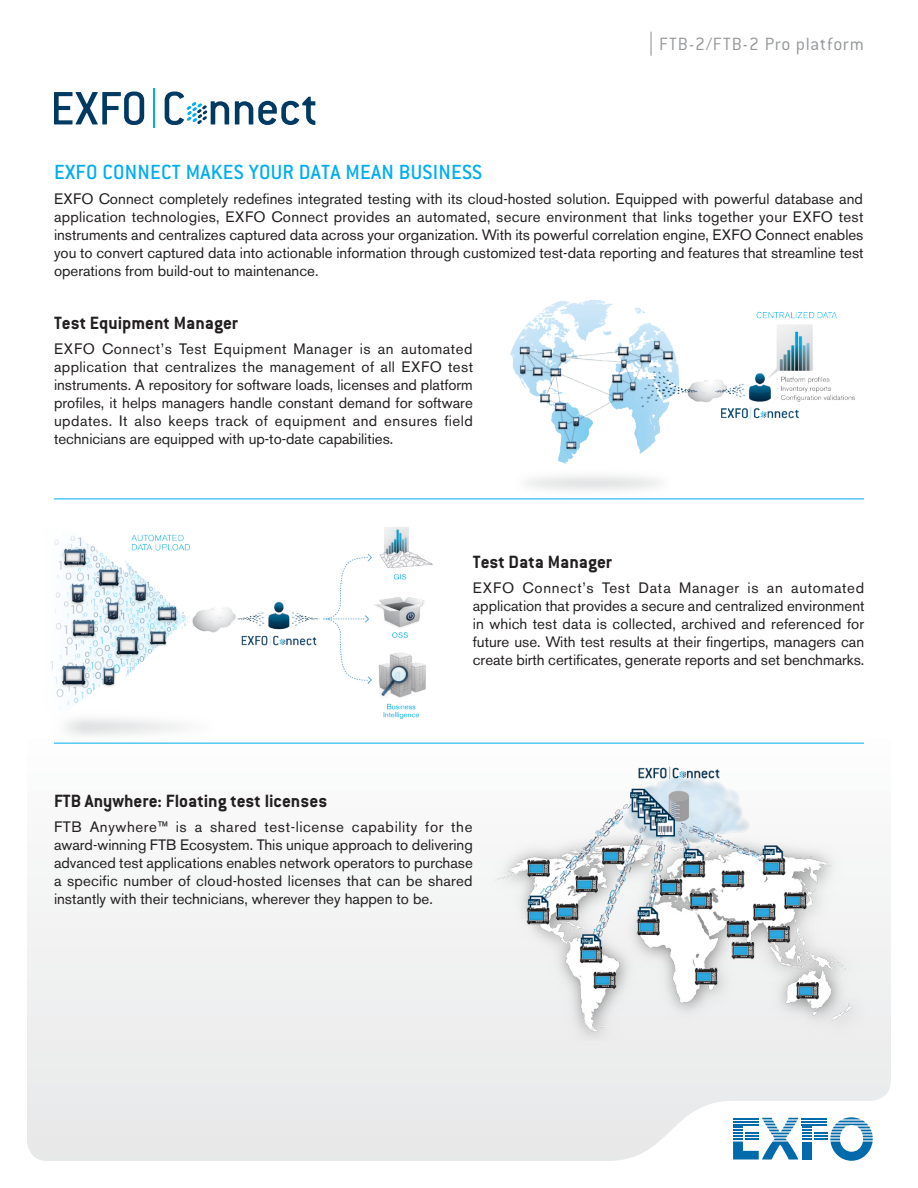
<style>
.page{position:relative;width:918px;height:1188px;background:#fff}
.page>*{position:absolute;margin:0;border:0;box-sizing:border-box;transform-origin:0 0}
.Titre{font:500 22.5px "Conduit ITC";letter-spacing:.01em;color:#00aeef}
.Sous-titre_1{font:700 19.5px "Conduit ITC";color:#231f20}
.t1{font:300 19.5px "Conduit ITC";letter-spacing:.05em;color:#949698}
.Texte{font:15px/18px "Akzidenz Grotesk BE";color:#231f20;text-align:justify}
</style>
<div class="page">
<svg style="left:27px;top:742px;width:864px;height:419px"></svg>
<hr style="left:650px;top:32px;width:2px;height:24px;background:#949698">
<svg style="left:733px;top:1117px;width:140px;height:44px"></svg>
<img style="left:27px;top:527px;width:418px;height:217px">
<img style="left:488px;top:300px;width:376px;height:199px">
<hr style="left:54px;top:499px;width:810px;height:1px;background:#00aeef">
<hr style="left:54px;top:743px;width:810px;height:1px;background:#00aeef">
<svg style="left:165px;top:92px;width:64px;height:33px"></svg>
<svg style="left:235px;top:97px;width:80px;height:28px"></svg>
<svg style="left:54px;top:92px;width:90px;height:33px"></svg>
<hr style="left:154px;top:88px;width:1px;height:39px;background:#00aeef">
<img style="left:478px;top:763px;width:386px;height:278px">
<h2 class="t1" style="left:659px;top:33px;width:206px">FTB-2/FTB-2 Pro platform</h2>
<p class="Titre" style="left:54px;top:159px;width:430px">EXFO CONNECT MAKES YOUR DATA MEAN BUSINESS</p>
<p class="Texte" style="left:54px;top:190px;width:811px">EXFO Connect completely redefines integrated testing with its cloud-hosted solution. Equipped with powerful database and application technologies, EXFO Connect provides an automated, secure environment that links together your EXFO test instruments and centralizes captured data across your organization. With its powerful correlation engine, EXFO Connect enables you to convert captured data into actionable information through customized test-data reporting and features that streamline test operations from build-out to maintenance.</p>
<p class="Sous-titre_1" style="left:54px;top:312px;width:186px">Test Equipment Manager</p>
<p class="Texte" style="left:54px;top:340px;width:421px">EXFO Connect’s Test Equipment Manager is an automated application that centralizes the management of all EXFO test instruments. A repository for software loads, licenses and platform profiles, it helps managers handle constant demand for software updates. It also keeps track of equipment and ensures field technicians are equipped with up-to-date capabilities.</p>
<p class="Sous-titre_1" style="left:473px;top:550px;width:141px">Test Data Manager</p>
<p class="Texte" style="left:473px;top:578px;width:393px">EXFO Connect’s Test Data Manager is an automated application that provides a secure and centralized environment in which test data is collected, archived and referenced for future use. With test results at their fingertips, managers can create birth certificates, generate reports and set benchmarks.</p>
<p class="Sous-titre_1" style="left:54px;top:789px;width:275px">FTB Anywhere: Floating test licenses</p>
<p class="Texte" style="left:54px;top:818px;width:420px">FTB Anywhere™ is a shared test-license capability for the award-winning FTB Ecosystem. This unique approach to delivering advanced test applications enables network operators to purchase a specific number of cloud-hosted licenses that can be shared instantly with their technicians, wherever they happen to be.</p>
</div>
